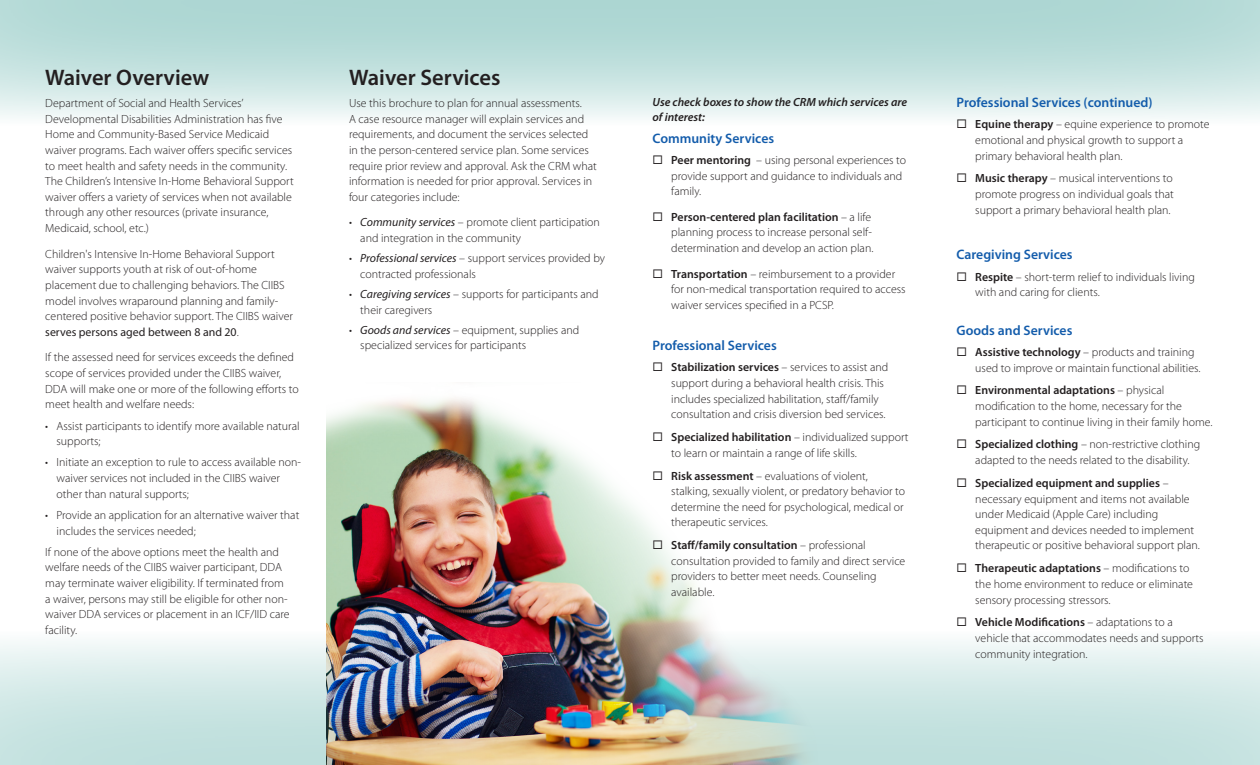
<style>
.page{position:relative;width:1260px;height:765px;background:#fff}
.page>*{position:absolute;margin:0;border:0;box-sizing:border-box;transform-origin:0 0}
.Body_text{font:600 22.5px "Myriad Pro";color:#231f20}
.t1{font:600 13.75px "Myriad Pro";color:#135cab}
.Indent_Body{font:300 11.88px/15.6px "Myriad Pro";color:#231f20}
.List_Paragraph{font:300 11.88px/15.6px "Myriad Pro";color:#231f20}
.Indent_Body-2{font:italic 600 11.88px/15.6px "Myriad Pro";color:#231f20}
.s1{font-weight:400}
.s2{font-weight:400;font-style:italic}
.s3{font-weight:600}
</style>
<div class="page">
<div style="left:0;top:631px;width:1260px;height:134px;background:linear-gradient(to bottom,#f3f9f8,#b6dbd8)"></div>
<img style="left:327px;top:398px;width:513px;height:367px">
<div style="left:0;top:0;width:1260px;height:125px;background:linear-gradient(to bottom,#a0d0cc,#edf6f5)"></div>
<svg style="left:663px;top:441px;width:12px;height:1px"></svg>
<svg style="left:663px;top:480px;width:12px;height:1px"></svg>
<svg style="left:663px;top:549px;width:12px;height:1px"></svg>
<p class="Body_text" style="left:45px;top:65px;width:166px">Waiver Overview</p>
<p class="List_Paragraph" style="left:45px;top:95px;width:250px">Department of Social and Health Services’ Developmental Disabilities Administration has five Home and Community-Based Service Medicaid waiver programs. Each waiver offers specific services to meet health and safety needs in the community.<br>The Children’s Intensive In-Home Behavioral Support waiver offers a variety of services when not available through any other resources (private insurance, Medicaid, school, etc.)</p>
<p class="List_Paragraph" style="left:45px;top:246px;width:249px">Children's Intensive In-Home Behavioral Support waiver supports youth at risk of out-of-home placement due to challenging behaviors. The CIIBS model involves wraparound planning and family&shy;centered positive behavior support. The CIIBS waiver <span class="s1">serves persons aged between 8 and 20</span>.</p>
<p class="List_Paragraph" style="left:45px;top:350px;width:255px">If the assessed need for services exceeds the defined scope of services provided under the CIIBS waiver, DDA will make one or more of the following efforts to meet health and welfare needs:</p>
<p class="List_Paragraph" style="left:57px;top:418px;width:245px;text-indent:-11px">• Assist participants to identify more available natural supports;</p>
<p class="List_Paragraph" style="left:57px;top:455px;width:246px;text-indent:-11px">• Initiate an exception to rule to access available non&shy;waiver services not included in the CIIBS waiver other than natural supports;</p>
<p class="List_Paragraph" style="left:57px;top:507px;width:244px;text-indent:-11px">• Provide an application for an alternative waiver that includes the services needed;</p>
<p class="List_Paragraph" style="left:45px;top:544px;width:246px">If none of the above options meet the health and welfare needs of the CIIBS waiver participant, DDA may terminate waiver eligibility. If terminated from a waiver, persons may still be eligible for other non&shy;waiver DDA services or placement in an ICF/IID care facility.</p>
<p class="Body_text" style="left:349px;top:65px;width:153px">Waiver Services</p>
<p class="List_Paragraph" style="left:349px;top:95px;width:249px">Use this brochure to plan for annual assessments.<br>A case resource manager will explain services and requirements, and document the services selected in the person-centered service plan. Some services require prior review and approval. Ask the CRM what information is needed for prior approval. Services in four categories include:</p>
<p class="Indent_Body" style="left:360px;top:215px;width:241px;text-indent:-11px">• <span class="s2">Community services</span> – promote client participation and integration in the community</p>
<p class="Indent_Body" style="left:360px;top:251px;width:246px;text-indent:-11px">• <span class="s2">Professional services</span> – support services provided by contracted professionals</p>
<p class="Indent_Body" style="left:360px;top:286px;width:240px;text-indent:-11px">• <span class="s2">Caregiving services</span> – supports for participants and their caregivers</p>
<p class="Indent_Body" style="left:360px;top:322px;width:220px;text-indent:-11px">• <span class="s2">Goods and services</span> – equipment, supplies and specialized services for participants</p>
<p class="Indent_Body-2" style="left:652px;top:94px;width:256px">Use check boxes to show the CRM which services are of interest:</p>
<p class="t1" style="left:652px;top:130px;width:123px">Community Services</p>
<p class="Indent_Body" style="left:671px;top:152px;width:236px;text-indent:-19px">◻ <span class="s3">Peer mentoring</span> – using personal experiences to provide support and guidance to individuals and family.</p>
<p class="Indent_Body" style="left:671px;top:209px;width:204px;text-indent:-19px">◻ <span class="s3">Person-centered plan facilitation</span> – a life planning process to increase personal self&shy;determination and develop an action plan.</p>
<p class="Indent_Body" style="left:671px;top:266px;width:236px;text-indent:-19px">◻ <span class="s3">Transportation</span> – reimbursement to a provider for non-medical transportation required to access waiver services specified in a PCSP.</p>
<p class="t1" style="left:652px;top:338px;width:126px">Professional Services</p>
<p class="Indent_Body" style="left:671px;top:360px;width:219px;text-indent:-19px">◻ <span class="s3">Stabilization services</span> – services to assist and support during a behavioral health crisis. This includes specialized habilitation, staff/family consultation and crisis diversion bed services.</p>
<p class="Indent_Body" style="left:671px;top:430px;width:239px;text-indent:-19px">◻ <span class="s3">Specialized habilitation</span> – individualized support to learn or maintain a range of life skills.</p>
<p class="Indent_Body" style="left:671px;top:468px;width:235px;text-indent:-19px">◻ <span class="s3">Risk assessment</span> – evaluations of violent, stalking, sexually violent, or predatory behavior to determine the need for psychological, medical or therapeutic services.</p>
<p class="Indent_Body" style="left:671px;top:538px;width:236px;text-indent:-19px">◻ <span class="s3">Staff/family consultation</span> – professional consultation provided to family and direct service providers to better meet needs. Counseling available.</p>
<p class="t1" style="left:957px;top:95px;width:198px">Professional Services (continued)</p>
<p class="Indent_Body" style="left:975px;top:117px;width:236px;text-indent:-19px">◻ <span class="s3">Equine therapy</span> – equine experience to promote emotional and physical growth to support a primary behavioral health plan.</p>
<p class="Indent_Body" style="left:975px;top:171px;width:200px;text-align:justify;text-indent:-19px">◻ <span class="s3">Music therapy</span> – musical interventions to promote progress on individual goals that support a primary behavioral health plan.</p>
<p class="t1" style="left:957px;top:247px;width:118px">Caregiving Services</p>
<p class="Indent_Body" style="left:975px;top:269px;width:221px;text-indent:-19px">◻ <span class="s3">Respite</span> – short-term relief to individuals living with and caring for clients.</p>
<p class="t1" style="left:957px;top:322px;width:117px">Goods and Services</p>
<p class="Indent_Body" style="left:975px;top:344px;width:227px;text-indent:-19px">◻ <span class="s3">Assistive technology</span> – products and training used to improve or maintain functional abilities.</p>
<p class="Indent_Body" style="left:975px;top:383px;width:239px;text-indent:-19px">◻ <span class="s3">Environmental adaptations</span> – physical modification to the home, necessary for the participant to continue living in their family home.</p>
<p class="Indent_Body" style="left:975px;top:437px;width:226px;text-indent:-19px">◻ <span class="s3">Specialized clothing</span> – non-restrictive clothing adapted to the needs related to the disability.</p>
<p class="Indent_Body" style="left:975px;top:475px;width:226px;text-indent:-19px">◻ <span class="s3">Specialized equipment and supplies</span> – necessary equipment and items not available under Medicaid (Apple Care) including equipment and devices needed to implement therapeutic or positive behavioral support plan.</p>
<p class="Indent_Body" style="left:975px;top:561px;width:219px;text-indent:-19px">◻ <span class="s3">Therapeutic adaptations</span> – modifications to the home environment to reduce or eliminate sensory processing stressors.</p>
<p class="Indent_Body" style="left:975px;top:615px;width:230px;text-indent:-19px">◻ <span class="s3">Vehicle Modifications</span> – adaptations to a vehicle that accommodates needs and supports community integration.</p>
</div>
